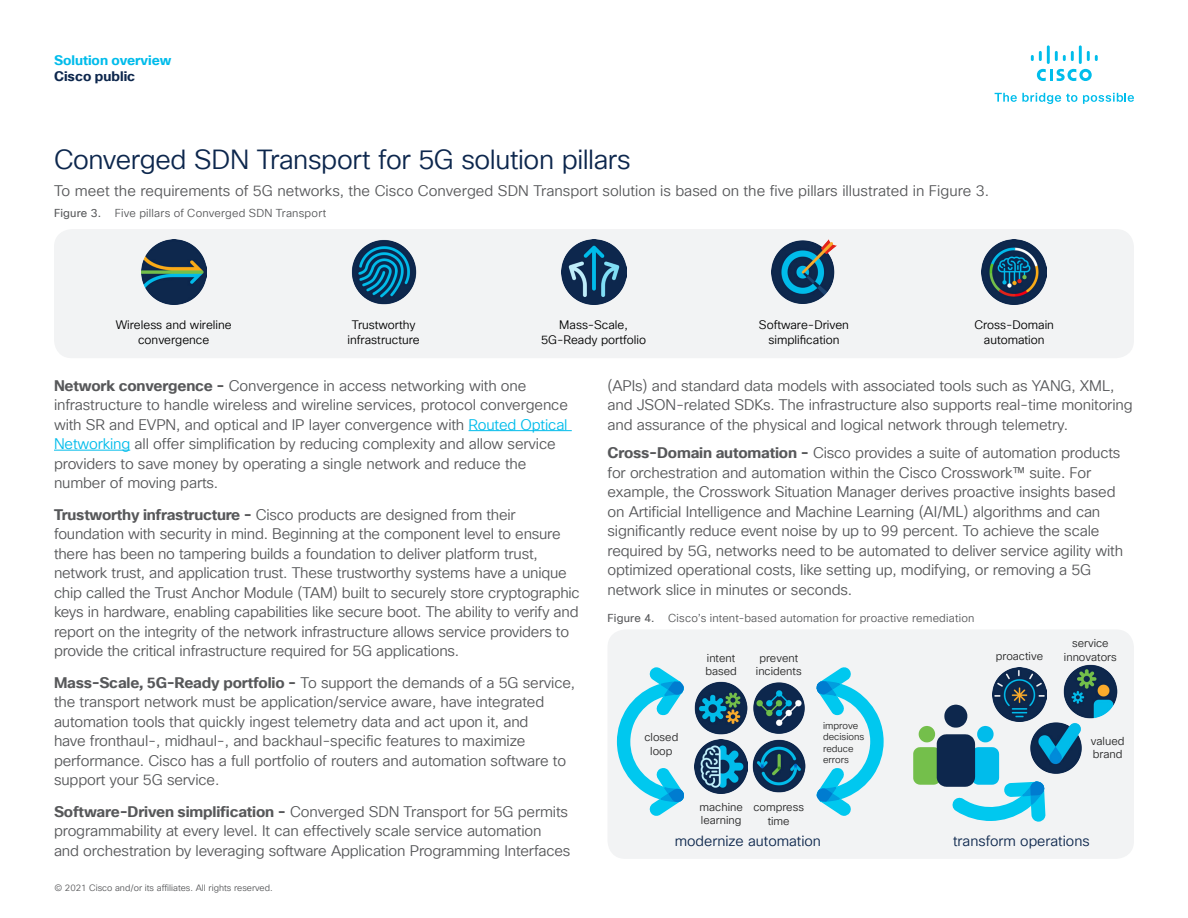
<style>
.page{position:relative;width:1188px;height:918px;background:#fff}
.page>*{position:absolute;margin:0;border:0;box-sizing:border-box;transform-origin:0 0}
.Subhead2_Indigo{font:27px "Cisco Sans TT Light";letter-spacing:-.015em;color:#0d274d}
.Body{font:15px/19.5px "Cisco Sans TT Light";letter-spacing:-.01em;color:#57585a}
.t1{font:14.4px "Cisco Sans TT Light";color:#0d274d}
.t2{font:700 13.5px "Cisco Sans TT";color:#00bceb}
.t3{font:700 13.5px "Cisco Sans TT";color:#0d274d}
.t4{font:12px/14.4px "Cisco Sans TT Light";color:#000;text-align:center}
.FigureCaption{font:11.25px "Cisco Sans TT Light";letter-spacing:.015em;color:#57585a}
.t5{font:11.25px/13.5px "Cisco Sans TT Light";color:#282828;text-align:center}
.t6{font:9.6px/11.6px "Cisco Sans TT Light";color:#282828}
.Footer_white{font:9px "Cisco Sans TT Light";color:#57585a}
.s1{font-family:"Cisco Sans TT"}
.s2{font-family:"Cisco Sans TT";font-weight:700}
.s3{color:#00bceb}
</style>
<div class="page">
<svg style="left:995px;top:93px;width:82px;height:11px"></svg>
<svg style="left:1083px;top:93px;width:51px;height:11px"></svg>
<svg style="left:1037px;top:69px;width:55px;height:12px"></svg>
<svg style="left:1031px;top:51px;width:11px;height:10px"></svg>
<hr style="left:1047px;top:45px;width:3px;height:19px;background:#00bdeb">
<svg style="left:1055px;top:51px;width:19px;height:10px"></svg>
<hr style="left:1079px;top:45px;width:3px;height:19px;background:#00bdeb">
<svg style="left:1087px;top:51px;width:11px;height:10px"></svg>
<hr style="left:469px;top:430px;width:103px;height:1px;background:#00bceb">
<hr style="left:54px;top:450px;width:76px;height:1px;background:#00bceb">
<div style="left:608px;top:629px;width:526px;height:230px;background:#f2f3f4;border-radius:18px"></div>
<svg style="left:617px;top:667px;width:101px;height:149px"></svg>
<svg style="left:805px;top:667px;width:79px;height:149px"></svg>
<svg style="left:913px;top:705px;width:133px;height:117px"></svg>
<img style="left:753px;top:682px;width:52px;height:52px">
<img style="left:695px;top:740px;width:53px;height:53px">
<img style="left:1030px;top:722px;width:52px;height:53px">
<img style="left:752px;top:739px;width:53px;height:53px">
<img style="left:1064px;top:665px;width:53px;height:53px">
<img style="left:993px;top:668px;width:53px;height:53px">
<img style="left:694px;top:681px;width:54px;height:53px">
<div style="left:54px;top:229px;width:1080px;height:129px;background:#f2f3f4;border-radius:18px"></div>
<img style="left:141px;top:239px;width:65px;height:65px">
<img style="left:351px;top:240px;width:65px;height:64px">
<img style="left:771px;top:239px;width:66px;height:64px">
<img style="left:982px;top:239px;width:65px;height:65px">
<img style="left:561px;top:239px;width:65px;height:65px">
<p class="t2" style="left:54px;top:51px;width:119px">Solution overview</p>
<p class="t3" style="left:54px;top:67px;width:83px">Cisco public</p>
<p class="Subhead2_Indigo" style="left:54px;top:142px;width:578px">Converged SDN Transport for 5G solution pillars</p>
<p class="Body" style="left:54px;top:182px;width:937px">To meet the requirements of 5G networks, the Cisco Converged SDN Transport solution is based on the five pillars illustrated in Figure 3.</p>
<p class="FigureCaption" style="left:54px;top:206px;width:274px"><span class="s1">Figure 3.</span> Five pillars of Converged SDN Transport</p>
<p class="t4" style="left:116px;top:318px;width:118px">Wireless and wireline convergence</p>
<p class="t4" style="left:541px;top:318px;width:107px">Mass-Scale,<br>5G-Ready portfolio</p>
<p class="t4" style="left:759px;top:318px;width:92px">Software-Driven simplification</p>
<p class="t4" style="left:974px;top:318px;width:81px">Cross-Domain automation</p>
<p class="t4" style="left:348px;top:318px;width:74px">Trustworthy infrastructure</p>
<p class="Body" style="left:54px;top:376px;width:515px"><span class="s2">Network convergence -</span> Convergence in access networking with one infrastructure to handle wireless and wireline services, protocol convergence with SR and EVPN, and optical and IP layer convergence with <span class="s3">Routed Optical Networking</span> all offer simplification by reducing complexity and allow service providers to save money by operating a single network and reduce the number of moving parts.</p>
<p class="Body" style="left:54px;top:505px;width:527px"><span class="s2">Trustworthy infrastructure -</span> Cisco products are designed from their foundation with security in mind. Beginning at the component level to ensure there has been no tampering builds a foundation to deliver platform trust, network trust, and application trust. These trustworthy systems have a unique chip called the Trust Anchor Module (TAM) built to securely store cryptographic keys in hardware, enabling capabilities like secure boot. The ability to verify and report on the integrity of the network infrastructure allows service providers to provide the critical infrastructure required for 5G applications.</p>
<p class="Body" style="left:54px;top:673px;width:523px"><span class="s2">Mass-Scale, 5G-Ready portfolio -</span> To support the demands of a 5G service, the transport network must be application/service aware, have integrated automation tools that quickly ingest telemetry data and act upon it, and<br>have fronthaul-, midhaul-, and backhaul-specific features to maximize performance. Cisco has a full portfolio of routers and automation software to support your 5G service.</p>
<p class="Body" style="left:54px;top:802px;width:518px"><span class="s2">Software-Driven simplification -</span> Converged SDN Transport for 5G permits programmability at every level. It can effectively scale service automation<br>and orchestration by leveraging software Application Programming Interfaces</p>
<p class="Footer_white" style="left:54px;top:882px;width:220px">© 2021 Cisco and/or its affiliates. All rights reserved.</p>
<p class="Body" style="left:608px;top:376px;width:527px">(APIs) and standard data models with associated tools such as YANG, XML, and JSON-related SDKs. The infrastructure also supports real-time monitoring and assurance of the physical and logical network through telemetry.</p>
<p class="Body" style="left:608px;top:444px;width:517px"><span class="s2">Cross-Domain automation -</span> Cisco provides a suite of automation products for orchestration and automation within the Cisco Crosswork™ suite. For example, the Crosswork Situation Manager derives proactive insights based on Artificial Intelligence and Machine Learning (AI/ML) algorithms and can significantly reduce event noise by up to 99 percent. To achieve the scale required by 5G, networks need to be automated to deliver service agility with optimized operational costs, like setting up, modifying, or removing a 5G network slice in minutes or seconds.</p>
<p class="FigureCaption" style="left:608px;top:611px;width:368px"><span class="s1">Figure 4.</span> Cisco’s intent-based automation for proactive remediation</p>
<p class="t5" style="left:705px;top:651px;width:33px;text-align:left">intent based</p>
<p class="t5" style="left:756px;top:651px;width:47px">prevent incidents</p>
<p class="t5" style="left:644px;top:731px;width:35px">closed loop</p>
<p class="t6" style="left:823px;top:720px;width:43px">improve decisions reduce errors</p>
<p class="t5" style="left:700px;top:801px;width:45px;text-align:left">machine learning</p>
<p class="t5" style="left:753px;top:801px;width:52px">compress time</p>
<p class="t5" style="left:996px;top:650px;width:49px">proactive</p>
<p class="t5" style="left:1064px;top:637px;width:54px">service innovators</p>
<p class="t5" style="left:1091px;top:734px;width:35px;text-align:left">valued brand</p>
<p class="t1" style="left:675px;top:832px;width:148px">modernize automation</p>
<p class="t1" style="left:953px;top:832px;width:138px">transform operations</p>
</div>
